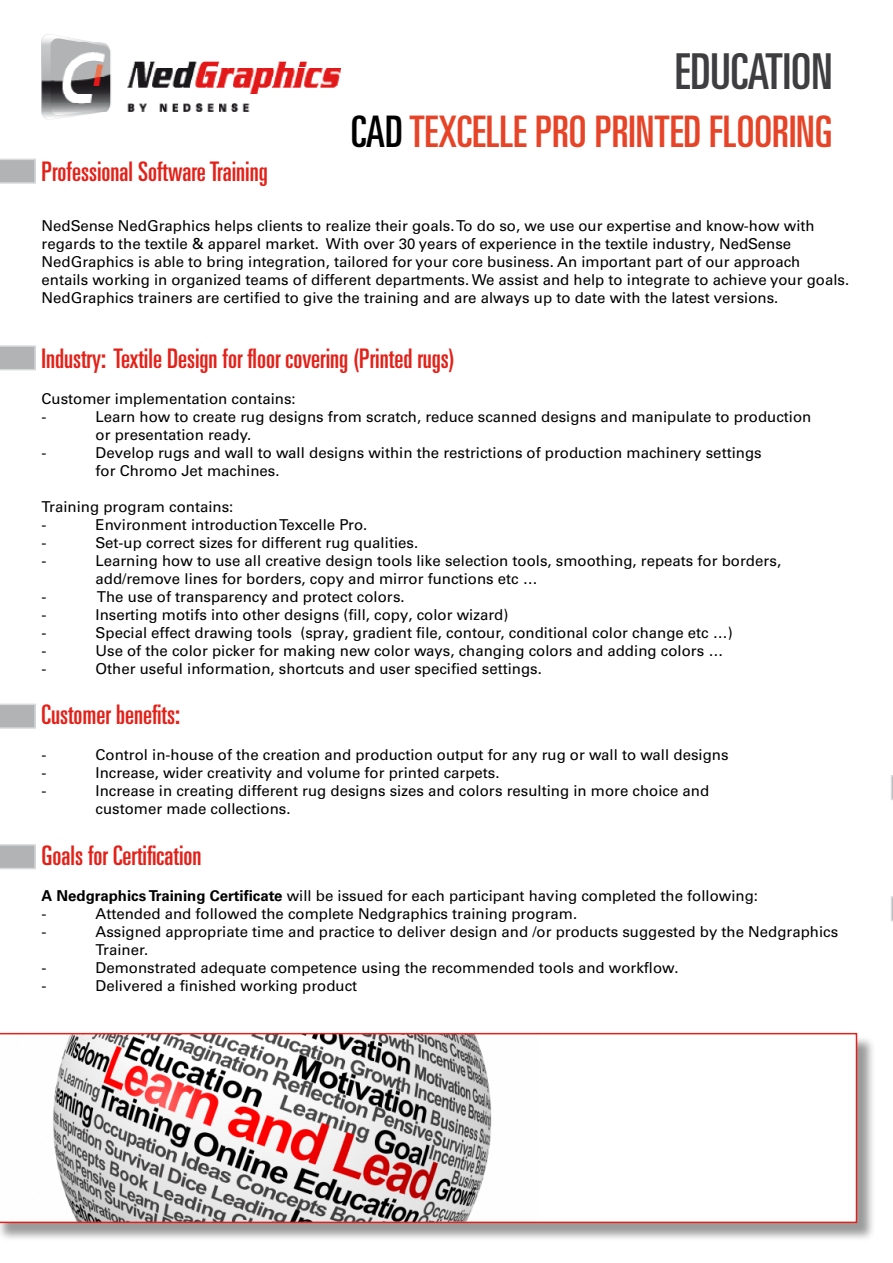
<style>
.page{position:relative;width:893px;height:1263px;background:#fff}
.page>*{position:absolute;margin:0;border:0;box-sizing:border-box;transform-origin:0 0}
.t1{font:ultra-condensed 49.5px "Univers LT Pro";color:#3e3d40}
.t2{font:ultra-condensed 43.5px "Univers LT Pro";color:#e64327}
.t3{font:ultra-condensed 27px "Univers LT Pro";color:#e32119}
.t4{font:15px/18px "Univers LT Pro 55 Roman";color:#000}
.s1{color:#000}
.s2{font-family:"Univers LT Pro 65";font-weight:700}
</style>
<div class="page">
<img style="left:42px;top:34px;width:299px;height:85px">
<div style="left:0;top:1035px;width:876px;height:207px;background:#000;opacity:.4"></div>
<svg style="left:0;top:1033px;width:857px;height:190px"></svg>
<svg style="left:0;top:159px;width:36px;height:25px"></svg>
<svg style="left:0;top:345px;width:36px;height:25px"></svg>
<svg style="left:891px;top:775px;width:2px;height:25px"></svg>
<svg style="left:891px;top:896px;width:2px;height:25px"></svg>
<svg style="left:0;top:844px;width:36px;height:25px"></svg>
<svg style="left:0;top:704px;width:36px;height:25px"></svg>
<h1 class="t1" style="left:675px;top:43px;width:159px">EDUCATION</h1>
<h2 class="t2" style="left:351px;top:107px;width:483px"><span class="s1">CAD</span> TEXCELLE PRO PRINTED FLOORING</h2>
<h3 class="t3" style="left:42px;top:156px;width:228px">Professional Software Training</h3>
<p class="t4" style="left:42px;top:217px;width:809px">NedSense NedGraphics helps clients to realize their goals. To do so, we use our expertise and know-how with regards to the textile &amp; apparel market. With over 30 years of experience in the textile industry, NedSense NedGraphics is able to bring integration, tailored for your core business. An important part of our approach entails working in organized teams of different departments. We assist and help to integrate to achieve your goals.<br>NedGraphics trainers are certified to give the training and are always up to date with the latest versions.</p>
<h3 class="t3" style="left:42px;top:343px;width:415px">Industry: Textile Design for floor covering (Printed rugs)</h3>
<p class="t4" style="left:42px;top:389px;width:256px">Customer implementation contains: -</p>
<p class="t4" style="left:96px;top:407px;width:717px">Learn how to create rug designs from scratch, reduce scanned designs and manipulate to production or presentation ready.</p>
<p class="t4" style="left:42px;top:443px;width:6px">-</p>
<p class="t4" style="left:96px;top:443px;width:668px">Develop rugs and wall to wall designs within the restrictions of production machinery settings for Chromo Jet machines.</p>
<p class="t4" style="left:42px;top:497px;width:193px">Training program contains: -</p>
<p class="t4" style="left:96px;top:515px;width:273px">Environment introduction Texcelle Pro.</p>
<p class="t4" style="left:42px;top:533px;width:6px">-</p>
<p class="t4" style="left:96px;top:533px;width:324px">Set-up correct sizes for different rug qualities.</p>
<p class="t4" style="left:42px;top:551px;width:6px">-</p>
<p class="t4" style="left:96px;top:551px;width:687px">Learning how to use all creative design tools like selection tools, smoothing, repeats for borders, add/remove lines for borders, copy and mirror functions etc …</p>
<p class="t4" style="left:42px;top:587px;width:6px">-</p>
<p class="t4" style="left:97px;top:587px;width:309px">The use of transparency and protect colors.</p>
<p class="t4" style="left:42px;top:605px;width:6px">-</p>
<p class="t4" style="left:96px;top:605px;width:414px">Inserting motifs into other designs (fill, copy, color wizard)</p>
<p class="t4" style="left:42px;top:623px;width:6px">-</p>
<p class="t4" style="left:96px;top:623px;width:639px">Special effect drawing tools (spray, gradient file, contour, conditional color change etc …)</p>
<p class="t4" style="left:42px;top:641px;width:6px">-</p>
<p class="t4" style="left:96px;top:641px;width:630px">Use of the color picker for making new color ways, changing colors and adding colors …</p>
<p class="t4" style="left:42px;top:659px;width:6px">-</p>
<p class="t4" style="left:96px;top:659px;width:448px">Other useful information, shortcuts and user specified settings.</p>
<h3 class="t3" style="left:42px;top:699px;width:140px">Customer benefits:</h3>
<p class="t4" style="left:42px;top:746px;width:6px">-</p>
<p class="t4" style="left:96px;top:746px;width:634px">Control in-house of the creation and production output for any rug or wall to wall designs</p>
<p class="t4" style="left:42px;top:764px;width:6px">-</p>
<p class="t4" style="left:96px;top:764px;width:406px">Increase, wider creativity and volume for printed carpets.</p>
<p class="t4" style="left:42px;top:782px;width:6px">-</p>
<p class="t4" style="left:96px;top:782px;width:615px">Increase in creating different rug designs sizes and colors resulting in more choice and customer made collections.</p>
<h3 class="t3" style="left:42px;top:840px;width:162px">Goals for Certification</h3>
<p class="t4" style="left:42px;top:886px;width:718px"><span class="s2">A Nedgraphics Training Certificate</span> will be issued for each participant having completed the following: -</p>
<p class="t4" style="left:96px;top:904px;width:483px">Attended and followed the complete Nedgraphics training program.</p>
<p class="t4" style="left:42px;top:922px;width:6px">-</p>
<p class="t4" style="left:96px;top:922px;width:744px">Assigned appropriate time and practice to deliver design and /or products suggested by the Nedgraphics<br>Trainer.</p>
<p class="t4" style="left:42px;top:958px;width:6px">-</p>
<p class="t4" style="left:96px;top:958px;width:585px">Demonstrated adequate competence using the recommended tools and workflow.</p>
<p class="t4" style="left:42px;top:976px;width:6px">-</p>
<p class="t4" style="left:96px;top:976px;width:263px">Delivered a finished working product</p>
</div>
